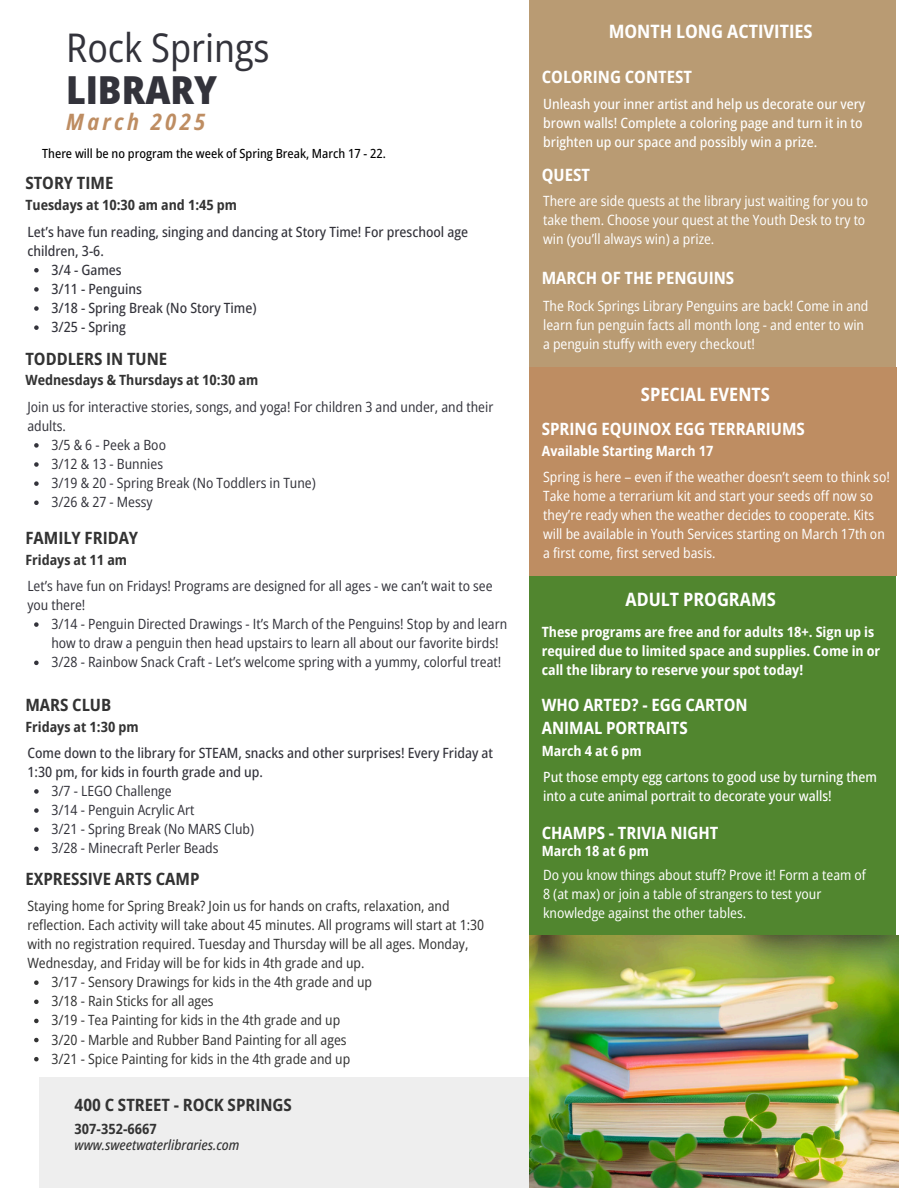
<style>
.page{position:relative;width:918px;height:1188px;background:#fff}
.page>*{position:absolute;margin:0;border:0;box-sizing:border-box;transform-origin:0 0}
.t1{font:semi-condensed 39.45px "Open Sans";color:#33333b}
.t2{font:800 semi-condensed 38.55px "Open Sans";color:#33333b}
.t3{font:italic 700 semi-condensed 22.5px "Open Sans";letter-spacing:.15em;color:#be8d62}
.t4{font:700 semi-condensed 18.45px "Open Sans";color:#fff}
.t5{font:700 semi-condensed 16.95px/22.5px "Open Sans";color:#fff}
.t6{font:700 semi-condensed 16.95px "Open Sans";color:#333}
.t7{font:semi-condensed 14.1px/19.2px "Open Sans";color:#fff}
.t8{font:semi-condensed 14.1px/19.2px "Open Sans";color:#33333b}
.t9{font:semi-condensed 14.1px/19.2px "Open Sans";color:#333}
.t10{font:500 semi-condensed 14.1px/19.2px "Open Sans";color:#33333b}
.t11{font:500 semi-condensed 14.1px/19.2px "Open Sans";color:#fff}
.t12{font:700 semi-condensed 14.1px/19px "Open Sans";color:#fff}
.t13{font:700 semi-condensed 14.1px "Open Sans";color:#333}
.t14{font:italic 500 semi-condensed 14.1px "Open Sans";color:#333}
.t15{font:500 semi-condensed 12.6px "Open Sans";color:#000}
</style>
<div class="page">
<div style="left:529px;top:571px;width:367px;height:367px;background:#51862f"></div>
<div style="left:529px;top:0;width:367px;height:373px;background:#b99b73"></div>
<div style="left:529px;top:367px;width:367px;height:209px;background:#be8d62"></div>
<div style="left:39px;top:1078px;width:490px;height:110px;background:#eee"></div>
<img style="left:529px;top:935px;width:369px;height:253px">
<svg style="left:34px;top:789px;width:5px;height:5px"></svg>
<svg style="left:34px;top:808px;width:5px;height:5px"></svg>
<svg style="left:34px;top:827px;width:5px;height:5px"></svg>
<svg style="left:34px;top:847px;width:5px;height:4px"></svg>
<svg style="left:34px;top:980px;width:5px;height:5px"></svg>
<svg style="left:34px;top:1000px;width:5px;height:4px"></svg>
<svg style="left:34px;top:1019px;width:5px;height:4px"></svg>
<svg style="left:34px;top:1038px;width:5px;height:4px"></svg>
<svg style="left:34px;top:1057px;width:5px;height:4px"></svg>
<svg style="left:34px;top:268px;width:5px;height:5px"></svg>
<svg style="left:34px;top:287px;width:5px;height:5px"></svg>
<svg style="left:34px;top:306px;width:5px;height:5px"></svg>
<svg style="left:34px;top:325px;width:5px;height:5px"></svg>
<svg style="left:34px;top:443px;width:5px;height:5px"></svg>
<svg style="left:34px;top:462px;width:5px;height:5px"></svg>
<svg style="left:34px;top:481px;width:5px;height:5px"></svg>
<svg style="left:34px;top:501px;width:5px;height:4px"></svg>
<svg style="left:34px;top:622px;width:5px;height:5px"></svg>
<svg style="left:34px;top:661px;width:5px;height:4px"></svg>
<h5 class="t1" style="left:66px;top:20px;width:205px">Rock Springs</h5>
<p class="t2" style="left:66px;top:63px;width:152px">LIBRARY</p>
<p class="t3" style="left:66px;top:106px;width:141px">March 2025</p>
<h4 class="t15" style="left:42px;top:145px;width:345px">There will be no program the week of Spring Break, March 17 - 22.</h4>
<p class="t6" style="left:25px;top:171px;width:90px">STORY TIME</p>
<p class="t13" style="left:25px;top:195px;width:213px">Tuesdays at 10:30 am and 1:45 pm</p>
<p class="t10" style="left:27px;top:221px;width:442px">Let’s have fun reading, singing and dancing at Story Time! For preschool age children, 3-6.</p>
<p class="t10" style="left:51px;top:260px;width:72px">3/4 - Games</p>
<p class="t10" style="left:51px;top:279px;width:92px">3/11 - Penguins</p>
<h4 class="t10" style="left:51px;top:298px;width:207px">3/18 - Spring Break (No Story Time)</h4>
<h6 class="t10" style="left:51px;top:317px;width:76px">3/25 - Spring</h6>
<h5 class="t6" style="left:25px;top:346px;width:143px">TODDLERS IN TUNE</h5>
<h4 class="t13" style="left:25px;top:370px;width:234px">Wednesdays &amp; Thursdays at 10:30 am</h4>
<p class="t8" style="left:27px;top:397px;width:467px">Join us for interactive stories, songs, and yoga! For children 3 and under, and their adults.</p>
<p class="t8" style="left:51px;top:435px;width:116px">3/5 &amp; 6 - Peek a Boo</p>
<p class="t8" style="left:51px;top:454px;width:113px">3/12 &amp; 13 - Bunnies</p>
<h4 class="t8" style="left:51px;top:473px;width:266px">3/19 &amp; 20 - Spring Break (No Toddlers in Tune)</h4>
<h5 class="t8" style="left:51px;top:492px;width:103px">3/26 &amp; 27 - Messy</h5>
<h6 class="t6" style="left:25px;top:526px;width:114px">FAMILY FRIDAY</h6>
<h4 class="t13" style="left:25px;top:550px;width:103px">Fridays at 11 am</h4>
<h4 class="t8" style="left:27px;top:576px;width:467px">Let’s have fun on Fridays! Programs are designed for all ages - we can’t wait to see you there!</h4>
<h5 class="t8" style="left:51px;top:614px;width:457px">3/14 - Penguin Directed Drawings - It’s March of the Penguins! Stop by and learn how to draw a penguin then head upstairs to learn all about our favorite birds!</h5>
<h4 class="t8" style="left:51px;top:652px;width:451px">3/28 - Rainbow Snack Craft - Let’s welcome spring with a yummy, colorful treat!</h4>
<p class="t6" style="left:25px;top:693px;width:87px">MARS CLUB</p>
<p class="t13" style="left:25px;top:716px;width:115px">Fridays at 1:30 pm</p>
<p class="t10" style="left:27px;top:743px;width:467px">Come down to the library for STEAM, snacks and other surprises! Every Friday at<br>1:30 pm, for kids in fourth grade and up.</p>
<h4 class="t8" style="left:51px;top:781px;width:122px">3/7 - LEGO Challenge</h4>
<h5 class="t8" style="left:51px;top:800px;width:145px">3/14 - Penguin Acrylic Art</h5>
<h5 class="t8" style="left:51px;top:819px;width:204px">3/21 - Spring Break (No MARS Club)</h5>
<p class="t8" style="left:51px;top:838px;width:169px">3/28 - Minecraft Perler Beads</p>
<h4 class="t6" style="left:25px;top:867px;width:176px">EXPRESSIVE ARTS CAMP</h4>
<p class="t9" style="left:27px;top:896px;width:458px">Staying home for Spring Break? Join us for hands on crafts, relaxation, and reflection. Each activity will take about 45 minutes. All programs will start at 1:30 with no registration required. Tuesday and Thursday will be all ages. Monday, Wednesday, and Friday will be for kids in 4th grade and up.</p>
<h4 class="t9" style="left:51px;top:972px;width:322px">3/17 - Sensory Drawings for kids in the 4th grade and up</h4>
<h5 class="t9" style="left:51px;top:991px;width:164px">3/18 - Rain Sticks for all ages</h5>
<h6 class="t9" style="left:51px;top:1010px;width:291px">3/19 - Tea Painting for kids in the 4th grade and up</h6>
<p class="t9" style="left:51px;top:1029px;width:297px">3/20 - Marble and Rubber Band Painting for all ages</p>
<p class="t9" style="left:51px;top:1049px;width:301px">3/21 - Spice Painting for kids in the 4th grade and up</p>
<h2 class="t6" style="left:75px;top:1093px;width:219px">400 C STREET - ROCK SPRINGS</h2>
<h1 class="t13" style="left:75px;top:1118px;width:84px">307-352-6667</h1>
<h3 class="t14" style="left:75px;top:1135px;width:166px">www.sweetwaterlibraries.com</h3>
<h6 class="t4" style="left:609px;top:18px;width:205px">MONTH LONG ACTIVITIES</h6>
<h4 class="t5" style="left:542px;top:66px;width:152px">COLORING CONTEST</h4>
<h4 class="t11" style="left:543px;top:94px;width:324px">Unleash your inner artist and help us decorate our very brown walls! Complete a coloring page and turn it in to brighten up our space and possibly win a prize.</h4>
<h5 class="t5" style="left:542px;top:163px;width:50px">QUEST</h5>
<h4 class="t7" style="left:543px;top:191px;width:326px">There are side quests at the library just waiting for you to take them. Choose your quest at the Youth Desk to try to win (you’ll always win) a prize.</h4>
<h6 class="t5" style="left:542px;top:266px;width:194px">MARCH OF THE PENGUINS</h6>
<h5 class="t7" style="left:543px;top:296px;width:327px">The Rock Springs Library Penguins are back! Come in and learn fun penguin facts all month long - and enter to win a penguin stuffy with every checkout!</h5>
<h5 class="t4" style="left:641px;top:382px;width:131px">SPECIAL EVENTS</h5>
<h5 class="t5" style="left:542px;top:417px;width:265px">SPRING EQUINOX EGG TERRARIUMS</h5>
<h4 class="t12" style="left:542px;top:441px;width:173px">Available Starting March 17</h4>
<h5 class="t7" style="left:543px;top:467px;width:348px">Spring is here – even if the weather doesn’t seem to think so!<br>Take home a terrarium kit and start your seeds off now so they’re ready when the weather decides to cooperate. Kits will be available in Youth Services starting on March 17th on a first come, first served basis.</h5>
<h6 class="t4" style="left:626px;top:586px;width:152px">ADULT PROGRAMS</h6>
<p class="t12" style="left:542px;top:622px;width:340px">These programs are free and for adults 18+. Sign up is required due to limited space and supplies. Come in or call the library to reserve your spot today!</p>
<h4 class="t5" style="left:542px;top:693px;width:207px">WHO ARTED? - EGG CARTON<br>ANIMAL PORTRAITS</h4>
<h5 class="t12" style="left:542px;top:741px;width:101px">March 4 at 6 pm</h5>
<p class="t11" style="left:543px;top:767px;width:335px">Put those empty egg cartons to good use by turning them into a cute animal portrait to decorate your walls!</p>
<p class="t5" style="left:542px;top:821px;width:178px">CHAMPS - TRIVIA NIGHT</p>
<p class="t12" style="left:542px;top:841px;width:109px">March 18 at 6 pm</p>
<h6 class="t7" style="left:543px;top:864px;width:324px">Do you know things about stuff? Prove it! Form a team of<br>8 (at max) or join a table of strangers to test your knowledge against the other tables.</h6>
</div>
